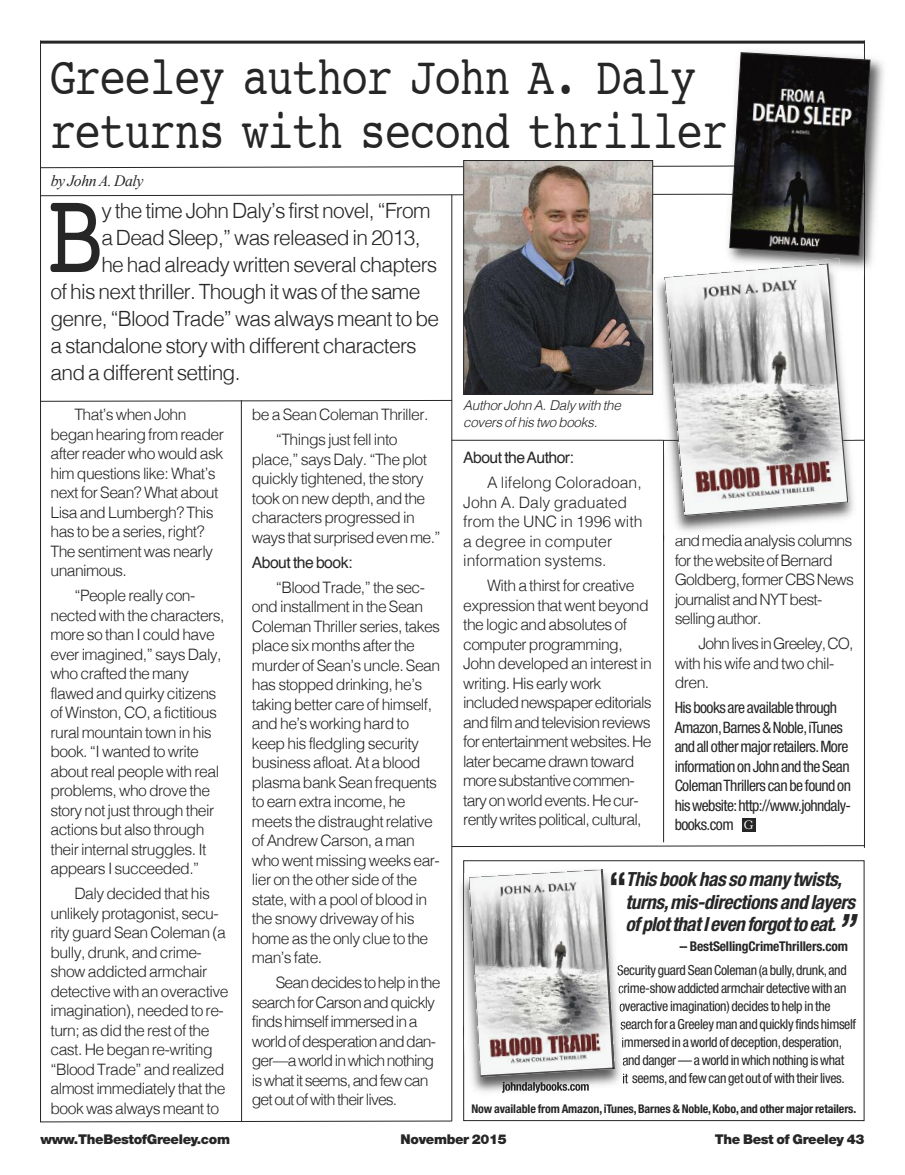
<style>
.page{position:relative;width:905px;height:1175px;background:#fff}
.page>*{position:absolute;margin:0;border:0;box-sizing:border-box;transform-origin:0 0}
.t1{font:119.25px "Courier";color:#272627;scale:.8 1}
.t2{font:54px/54px "Courier";letter-spacing:-.025em;color:#272627;scale:.8 1}
.t3{font:italic 700 condensed 40.5px "Helvetica Neue";color:#272627}
.t4{font:700 condensed 40.5px "Helvetica Neue";color:#272627}
.t5{font:300 21px "Helvetica";letter-spacing:-.035em;color:#272627}
.t6{font:italic 700 condensed 19.5px/22.5px "Helvetica Neue";letter-spacing:-.02em;color:#272627}
.t7{font:300 15.75px/19.5px "Helvetica";letter-spacing:-.035em;color:#272627}
.t8{font:condensed 15.75px/19.5px "Helvetica Neue";letter-spacing:-.035em;color:#272627}
.t9{font:300 15.75px/19.5px "Helvetica";letter-spacing:-.055em;color:#272627}
.t10{font:300 15.75px/19.5px "Helvetica";color:#272627}
.t11{font:15.75px "Helvetica";letter-spacing:-.035em;color:#272627}
.t12{font:italic 15.75px "Times New Roman";letter-spacing:-.025em;color:#272627}
.t13{font:condensed 13.8px "Helvetica Neue";letter-spacing:-.025em;color:#272627}
.t14{font:900 13.5px "Helvetica Neue";letter-spacing:-.025em;color:#272627}
.t15{font:italic 300 13.5px/16.5px "Helvetica";letter-spacing:-.025em;color:#272627}
.t16{font:700 condensed 13.5px "Helvetica Neue";letter-spacing:-.01em;color:#272627}
.t17{font:700 condensed 12px "Helvetica Neue";letter-spacing:-.01em;color:#272627}
.s1{font-family:"Adobe Caslon Pro";font-stretch:normal;font-size:12px;color:#fff}
</style>
<div class="page">
<div style="left:463px;top:860px;width:401px;height:260px;border:1px solid #272627"></div>
<img style="left:464px;top:864px;width:164px;height:235px">
<img style="left:463px;top:873px;width:1px;height:168px">
<img style="left:502px;top:1084px;width:78px;height:8px">
<svg style="left:468px;top:869px;width:159px;height:215px"></svg>
<img style="left:469px;top:869px;width:145px;height:207px">
<hr style="left:41px;top:41px;width:823px;height:3px;background:#272627">
<hr style="left:451px;top:195px;width:1px;height:925px;background:#272627">
<hr style="left:241px;top:400px;width:1px;height:721px;background:#272627">
<svg style="left:41px;top:400px;width:412px;height:2px"></svg>
<div style="left:742px;top:818px;width:13px;height:13px;background:#272627"></div>
<hr style="left:663px;top:440px;width:1px;height:402px;background:#272627">
<svg style="left:451px;top:845px;width:413px;height:2px"></svg>
<svg style="left:41px;top:1120px;width:412px;height:2px"></svg>
<hr style="left:40px;top:41px;width:1px;height:1081px;background:#272627">
<hr style="left:864px;top:40px;width:1px;height:807px;background:#272627">
<img style="left:465px;top:256px;width:186px;height:137px">
<img style="left:864px;top:58px;width:20px;height:217px">
<svg style="left:41px;top:52px;width:829px;height:204px"></svg>
<hr style="left:451px;top:440px;width:413px;height:1px;background:#272627">
<img style="left:664px;top:440px;width:197px;height:99px">
<img style="left:653px;top:267px;width:201px;height:173px">
<img style="left:676px;top:535px;width:24px;height:3px">
<img style="left:652px;top:274px;width:1px;height:39px">
<img style="left:649px;top:274px;width:3px;height:35px">
<img style="left:732px;top:258px;width:108px;height:5px">
<img style="left:664px;top:263px;width:184px;height:253px">
<h2 class="t2" style="left:50px;top:53px;width:848px">Greeley author John A. Daly returns with second thriller</h2>
<p class="t12" style="left:51px;top:171px;width:94px">by JohnA. Daly</p>
<h1 class="t1" style="left:46px;top:182px;width:73px">B</h1>
<h3 class="t5" style="left:101px;top:202px;width:331px">y the time John Daly’s first novel, “From</h3>
<h3 class="t5" style="left:101px;top:229px;width:321px">a Dead Sleep,” was released in 2013,</h3>
<h3 class="t5" style="left:101px;top:256px;width:337px">he had already written several chapters</h3>
<h3 class="t5" style="left:50px;top:283px;width:371px">of his next thriller. Though it was of the same</h3>
<h3 class="t5" style="left:50px;top:310px;width:390px">genre, “Blood Trade” was always meant to be</h3>
<h3 class="t5" style="left:50px;top:337px;width:368px">a standalone story with different characters</h3>
<h3 class="t5" style="left:50px;top:364px;width:191px">and a different setting.</h3>
<p class="t7" style="left:50px;top:406px;width:175px;text-indent:24px">That’s when John began hearing from reader after reader who would ask him questions like: What’s next for Sean? What about<br>Lisa and Lumbergh? This has to be a series, right?<br>The sentiment was nearly unanimous.</p>
<p class="t7" style="left:50px;top:587px;width:176px;text-indent:24px">“People really con&shy;nected with the characters, more so than I could have ever imagined,” says Daly, who crafted the many flawed and quirky citizens of Winston, CO, a fictitious rural mountain town in his book. “I wanted to write about real people with real problems, who drove the story not just through their actions but also through their internal struggles. It appears I succeeded.”</p>
<p class="t7" style="left:50px;top:885px;width:179px;text-indent:24px">Daly decided that his unlikely protagonist, secu&shy;rity guard Sean Coleman (a bully, drunk, and crime&shy;show addicted armchair detective with an overactive imagination), needed to re&shy;turn; as did the rest of the cast. He began re-writing “Blood Trade” and realized almost immediately that the book was always meant to</p>
<p class="t7" style="left:252px;top:403px;width:178px;line-height:24.9px;text-align:center">be a Sean Coleman Thriller. “Things just fell into</p>
<p class="t7" style="left:252px;top:450px;width:190px">place,” says Daly. “The plot quickly tightened, the story took on new depth, and the characters progressed in ways that surprised even me.”</p>
<p class="t11" style="left:252px;top:555px;width:102px">About the book:</p>
<p class="t7" style="left:252px;top:578px;width:190px;text-indent:24px">“Blood Trade,” the sec&shy;ond installment in the Sean<br>Coleman Thriller series, takes place six months after the murder of Sean’s uncle. Sean has stopped drinking, he’s taking better care of himself, and he’s working hard to keep his fledgling security business afloat. At a blood plasma bank Sean frequents to earn extra income, he meets the distraught relative of Andrew Carson, a man who went missing weeks ear&shy;lier on the other side of the state, with a pool of blood in the snowy driveway of his home as the only clue to the man’s fate.</p>
<p class="t9" style="left:252px;top:974px;width:190px;text-indent:24px">Seandecidestohelpinthe searchforCarsonandquickly findshimselfimmersedina worldofdesperationanddan&shy;ger—aworldinwhichnothing iswhatitseems,andfewcan getoutofwiththeirlives.</p>
<p class="t15" style="left:463px;top:398px;width:159px">Author John A. Daly with the covers of his two books.</p>
<p class="t11" style="left:463px;top:451px;width:112px">About theAuthor:</p>
<p class="t10" style="left:463px;top:474px;width:181px;text-indent:24px">A lifelong Coloradoan,<br>John A. Daly graduated from the UNC in 1996 with a degree in computer information systems.</p>
<p class="t7" style="left:463px;top:577px;width:190px;text-indent:24px">With a thirst for creative expression that went beyond the logic and absolutes of computer programming,<br>John developed an interest in writing. His early work included newspaper editorials and film and television reviews for entertainment websites. He later became drawn toward more substantive commen&shy;tary on world events. He cur&shy;rently writes political, cultural,</p>
<p class="t7" style="left:674px;top:532px;width:181px">and media analysis columns for the website of Bernard<br>Goldberg, former CBS News journalist and NYT best&shy;selling author.</p>
<p class="t7" style="left:674px;top:635px;width:180px;text-indent:24px">JohnlivesinGreeley,CO, with his wife and two chil&shy;dren.</p>
<p class="t8" style="left:674px;top:699px;width:178px">Hisbooksareavailablethrough<br>Amazon,Barnes&amp;Noble,iTunes andallothermajorretailers.More informationonJohnandtheSean<br>ColemanThrillers canbefoundon hiswebsite:http://www.johndaly&shy;books.com <span class="s1">G</span></p>
<h3 class="t4" style="left:608px;top:871px;width:20px">“</h3>
<p class="t6" style="left:625px;top:869px;width:231px">This book has so many twists, turns,mis-directions and layers ofplotthatIevenforgottoeat.</p>
<p class="t16" style="left:679px;top:941px;width:170px">-- BestSellingCrimeThrillers.com</p>
<h3 class="t3" style="left:835px;top:914px;width:20px">”</h3>
<p class="t13" style="left:617px;top:965px;width:231px">Security guard SeanColeman (a bully,drunk,and</p>
<p class="t13" style="left:618px;top:983px;width:230px">crime-showaddicted armchair detective with an</p>
<p class="t13" style="left:619px;top:1001px;width:213px">overactive imagination) decides to help in the</p>
<p class="t13" style="left:620px;top:1019px;width:237px">search for a Greeley man and quickly finds himself</p>
<p class="t13" style="left:621px;top:1037px;width:222px">immersed in a world of deception,desperation,</p>
<p class="t13" style="left:622px;top:1055px;width:224px">and danger — a world inwhich nothing iswhat</p>
<p class="t13" style="left:622px;top:1073px;width:224px">it seems,and fewcan get out of with their lives.</p>
<p class="t17" style="left:471px;top:1104px;width:386px">Now available from Amazon, iTunes,Barnes &amp; Noble,Kobo, and other major retailers.</p>
<p class="t14" style="left:40px;top:1134px;width:191px">www.TheBestofGreeley.com</p>
<p class="t14" style="left:400px;top:1134px;width:108px">November 2015</p>
<p class="t14" style="left:714px;top:1134px;width:151px">The Best of Greeley 43</p>
</div>
